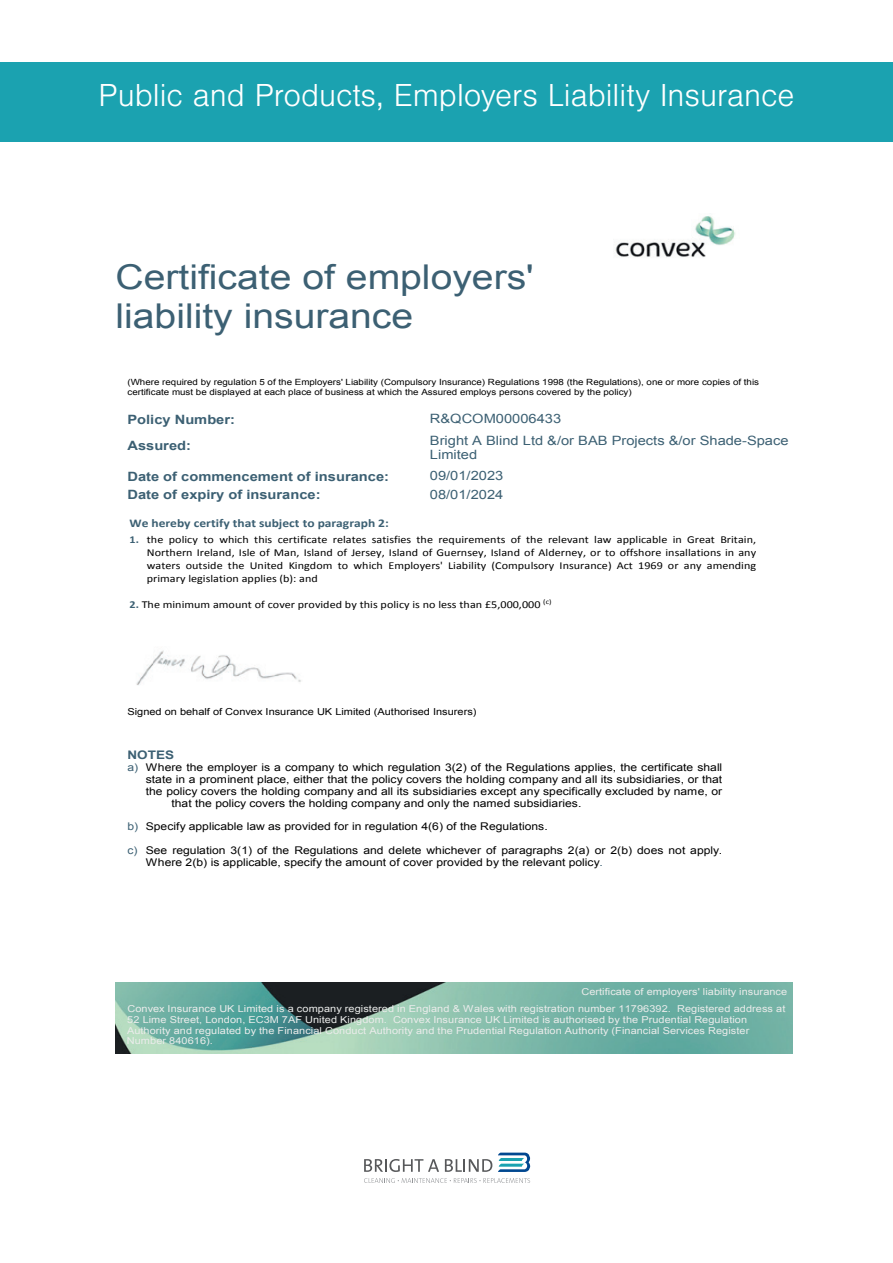
<style>
.page{position:relative;width:893px;height:1263px;background:#fff}
.page>*{position:absolute;margin:0;border:0;box-sizing:border-box;transform-origin:0 0}
.t1{font:34.2px/39.5px "Arial";color:#3c6073;scale:1.14 1}
.t2{font:300 33px "Nimbus San";color:#fff}
.t3{font:12.75px/18.5px "Arial";color:#3c6073;scale:1.14 1}
.t4{font:700 12.75px/26.4px "Arial";color:#3c6073;scale:1.14 1}
.t5{font:700 11.85px "Calibri";letter-spacing:-.005em;color:#3c6073;scale:1.14 1}
.t6{font:700 11.85px "Arial";letter-spacing:.005em;color:#3c6073;scale:1.14 1}
.t7{font:10.65px/11.9px "Arial";color:#000001;scale:1.14 1}
.t8{font:10.65px/12.9px "Calibri";color:#000001;text-align:justify;scale:1.14 1}
.t9{font:9.6px/10.6px "Arial";letter-spacing:.005em;color:#ebeceb;text-align:right;scale:1.14 1}
.t10{font:9.6px "Arial";color:#000001;scale:1.14 1}
.t11{font:8.55px/9.9px "Arial";color:#000001;scale:1.14 1}
.s1{font-weight:700;color:#3c6073}
.s2{color:#3c6073}
</style>
<div class="page">
<img style="left:615px;top:216px;width:121px;height:42px">
<img style="left:136px;top:650px;width:165px;height:35px">
<img style="left:116px;top:983px;width:677px;height:71px">
<div style="left:0;top:62px;width:893px;height:80px;background:#1ba2b0"></div>
<svg style="left:364px;top:1159px;width:75px;height:13px"></svg>
<svg style="left:445px;top:1159px;width:47px;height:13px"></svg>
<svg style="left:364px;top:1178px;width:166px;height:5px"></svg>
<svg style="left:498px;top:1152px;width:32px;height:20px"></svg>
<h2 class="t2" style="left:99px;top:78px;width:697px">Public and Products, Employers Liability Insurance</h2>
<h1 class="t1" style="left:116px;top:257px;width:368px">Certificate of employers' liability insurance</h1>
<p class="t11" style="left:127px;top:377px;width:556px">(Where required by regulation 5 of the Employers' Liability (Compulsory Insurance) Regulations 1998 (the Regulations), one or more copies of this certificate must be displayed at each place of business at which the Assured employs persons covered by the policy)</p>
<p class="t4" style="left:127px;top:407px;width:96px">Policy Number:<br>Assured:</p>
<p class="t4" style="left:127px;top:467px;width:231px;line-height:18.5px">Date of commencement of insurance:<br>Date of expiry of insurance:</p>
<p class="t3" style="left:430px;top:467px;width:66px">09/01/2023<br>08/01/2024</p>
<p class="t3" style="left:430px;top:408px;width:316px;line-height:21.1px">R&amp;QCOM00006433<br>Bright A Blind Ltd &amp;/or BAB Projects &amp;/or Shade-Space</p>
<p class="t3" style="left:430px;top:446px;width:43px">Limited</p>
<p class="t5" style="left:130px;top:515px;width:229px">We hereby certify that subject to paragraph 2:</p>
<p class="t8" style="left:147px;top:533px;width:536px;text-indent:-17px"><span class="s1">1.</span> the policy to which this certificate relates satisfies the requirements of the relevant law applicable in Great Britain, Northern Ireland, Isle of Man, Island of Jersey, Island of Guernsey, Island of Alderney, or to offshore insallations in any waters outside the United Kingdom to which Employers' Liability (Compulsory Insurance) Act 1969 or any amending primary legislation applies (b): and</p>
<p class="t8" style="left:130px;top:597px;width:372px"><span class="s1">2.</span> The minimum amount of cover provided by this policy is no less than £5,000,000 <sup>(c)</sup></p>
<p class="t10" style="left:127px;top:705px;width:308px">Signed on behalf of Convex Insurance UK Limited (Authorised Insurers)</p>
<p class="t6" style="left:127px;top:746px;width:43px">NOTES</p>
<p class="t7" style="left:127px;top:761px;width:523px"><span class="s2">a)</span> Where the employer is a company to which regulation 3(2) of the Regulations applies, the certificate shall</p>
<p class="t7" style="left:146px;top:773px;width:507px">state in a prominent place, either that the policy covers the holding company and all its subsidiaries, or that</p>
<p class="t7" style="left:146px;top:785px;width:507px">the policy covers the holding company and all its subsidiaries except any specifically excluded by name, or</p>
<p class="t7" style="left:171px;top:797px;width:361px">that the policy covers the holding company and only the named subsidiaries.</p>
<p class="t7" style="left:128px;top:821px;width:370px"><span class="s2">b)</span> Specify applicable law as provided for in regulation 4(6) of the Regulations.</p>
<p class="t7" style="left:146px;top:844px;width:507px;text-indent:-18px"><span class="s2">c)</span> See regulation 3(1) of the Regulations and delete whichever of paragraphs 2(a) or 2(b) does not apply.<br>Where 2(b) is applicable, specify the amount of cover provided by the relevant policy<span class="s2">.</span></p>
<p class="t9" style="left:127px;top:983px;width:580px;line-height:17.1px">Certificate of employers' liability insurance<br>Convex Insurance UK Limited is a company registered in England &amp; Wales with registration number 11796392. Registered address at</p>
<p class="t9" style="left:127px;top:1014px;width:548px;text-align:left">52 Lime Street, London, EC3M 7AF United Kingdom. Convex Insurance UK Limited is authorised by the Prudential Regulation<br>Authority and regulated by the Financial Conduct Authority and the Prudential Regulation Authority (Financial Services Register<br>Number 840616).</p>
</div>
